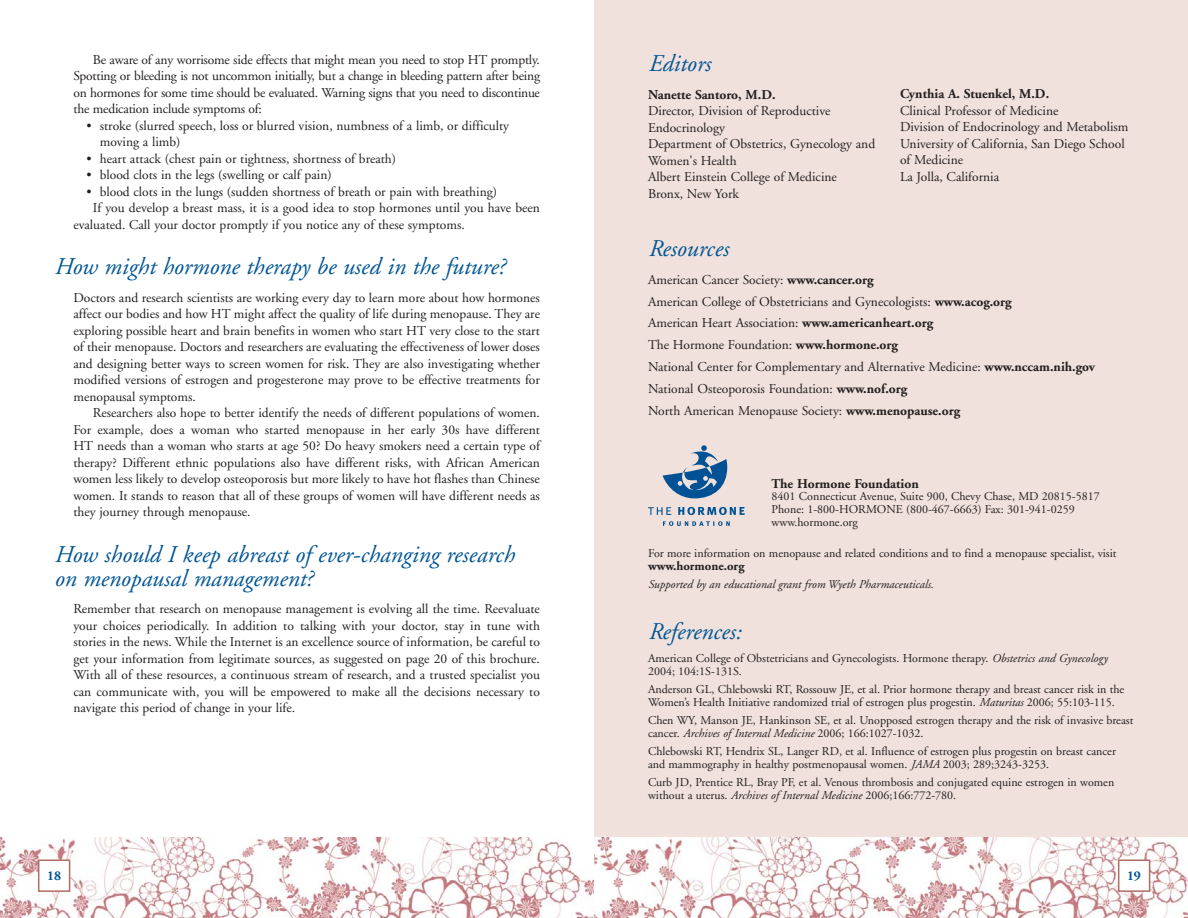
<style>
.page{position:relative;width:1188px;height:918px;background:#fff}
.page>*{position:absolute;margin:0;border:0;box-sizing:border-box;transform-origin:0 0}
.t1{font:italic 24px/24px "Adobe Garamond";color:#005595}
.t2{font:13.5px/16.5px "Adobe Garamond";color:#231f20;text-align:justify}
.t3{font:700 13.5px "Adobe Garamond";color:#231f20}
.t4{font:700 13.5px "Adobe Garamond";color:#005595}
.t5{font:700 12.75px "Adobe Garamond";color:#231f20}
.t6{font:12px/12.8px "Adobe Garamond";color:#231f20}
.t7{font:italic 12px "Adobe Garamond";color:#231f20}
.s1{font-weight:700}
.s2{font-style:italic}
</style>
<div class="page">
<div style="left:594px;top:0;width:594px;height:840px;background:#f0e1dc"></div>
<img style="left:594px;top:837px;width:594px;height:81px">
<div style="left:1119px;top:861px;width:30px;height:29px;background:#fff"></div>
<div style="left:1118px;top:860px;width:32px;height:32px;border:2px solid #af6e65"></div>
<svg style="left:0;top:837px;width:594px;height:81px"></svg>
<div style="left:39px;top:861px;width:30px;height:29px;background:#fff"></div>
<div style="left:38px;top:860px;width:32px;height:32px;border:2px solid #af6e65"></div>
<svg style="left:648px;top:445px;width:97px;height:81px"></svg>
<p class="t2" style="left:73px;top:52px;width:468px;text-indent:19px">Be aware of any worrisome side effects that might mean you need to stop HT promptly.<br>Spotting or bleeding is not uncommon initially, but a change in bleeding pattern after being on hormones for some time should be evaluated. Warning signs that you need to discontinue the medication include symptoms of:</p>
<p class="t2" style="left:100px;top:118px;width:411px;text-indent:-13px">• stroke (slurred speech, loss or blurred vision, numbness of a limb, or difficulty moving a limb)</p>
<p class="t2" style="left:86px;top:151px;width:311px">• heart attack (chest pain or tightness, shortness of breath)</p>
<p class="t2" style="left:86px;top:168px;width:247px">• blood clots in the legs (swelling or calf pain)</p>
<p class="t2" style="left:86px;top:184px;width:412px">• blood clots in the lungs (sudden shortness of breath or pain with breathing)</p>
<p class="t2" style="left:93px;top:201px;width:449px">If you develop a breast mass, it is a good idea to stop hormones until you have been</p>
<p class="t2" style="left:73px;top:217px;width:393px">evaluated. Call your doctor promptly if you notice any of these symptoms.</p>
<h1 class="t1" style="left:54px;top:257px;width:452px">How might hormone therapy be used in the future?</h1>
<p class="t2" style="left:73px;top:290px;width:468px">Doctors and research scientists are working every day to learn more about how hormones affect our bodies and how HT might affect the quality of life during menopause. They are exploring possible heart and brain benefits in women who start HT very close to the start of their menopause. Doctors and researchers are evaluating the effectiveness of lower doses and designing better ways to screen women for risk. They are also investigating whether modified versions of estrogen and progesterone may prove to be effective treatments for menopausal symptoms.</p>
<p class="t2" style="left:73px;top:406px;width:468px;text-indent:19px">Researchers also hope to better identify the needs of different populations of women.<br>For example, does a woman who started menopause in her early 30s have different HT needs than a woman who starts at age 50? Do heavy smokers need a certain type of therapy? Different ethnic populations also have different risks, with African American women less likely to develop osteoporosis but more likely to have hot flashes than Chinese women. It stands to reason that all of these groups of women will have different needs as they journey through menopause.</p>
<h1 class="t1" style="left:54px;top:544px;width:462px">How should I keep abreast of ever-changing research on menopausal management?</h1>
<p class="t2" style="left:73px;top:602px;width:468px">Remember that research on menopause management is evolving all the time. Reevaluate your choices periodically. In addition to talking with your doctor, stay in tune with stories in the news. While the Internet is an excellence source of information, be careful to get your information from legitimate sources, as suggested on page 20 of this brochure.<br>With all of these resources, a continuous stream of research, and a trusted specialist you can communicate with, you will be empowered to make all the decisions necessary to navigate this period of change in your life.</p>
<h1 class="t1" style="left:648px;top:54px;width:64px">Editors</h1>
<p class="t3" style="left:648px;top:89px;width:129px">Nanette Santoro, M.D.</p>
<p class="t2" style="left:648px;top:104px;width:229px;text-align:left">Director, Division of Reproductive<br>Endocrinology<br>Department of Obstetrics, Gynecology and<br>Women's Health<br>Albert Einstein College of Medicine<br>Bronx, New York</p>
<p class="t3" style="left:900px;top:89px;width:151px">Cynthia A. Stuenkel, M.D.</p>
<p class="t2" style="left:900px;top:103px;width:230px;text-align:left">Clinical Professor of Medicine<br>Division of Endocrinology and Metabolism<br>University of California, San Diego School of Medicine<br>La Jolla, California</p>
<h1 class="t1" style="left:648px;top:239px;width:82px">Resources</h1>
<p class="t2" style="left:648px;top:270px;width:449px;line-height:21.9px;text-align:left">American Cancer Society: <span class="s1">www.cancer.org<br></span>American College of Obstetricians and Gynecologists: <span class="s1">www.acog.org<br></span>American Heart Association: <span class="s1">www.americanheart.org<br></span>The Hormone Foundation: <span class="s1">www.hormone.org<br></span>National Center for Complementary and Alternative Medicine: <span class="s1">www.nccam.nih.gov </span>National Osteoporosis Foundation: <span class="s1">www.nof.org<br></span>North American Menopause Society: <span class="s1">www.menopause.org</span></p>
<p class="t3" style="left:772px;top:478px;width:149px">The Hormone Foundation</p>
<p class="t6" style="left:772px;top:491px;width:330px">8401 Connecticut Avenue, Suite 900, Chevy Chase, MD 20815-5817<br>Phone: 1-800-HORMONE (800-467-6663) Fax: 301-941-0259 www.hormone.org</p>
<p class="t6" style="left:648px;top:548px;width:470px">For more information on menopause and related conditions and to find a menopause specialist, visit</p>
<p class="t5" style="left:648px;top:560px;width:98px">www.hormone.org</p>
<p class="t7" style="left:648px;top:579px;width:287px">Supported by an educational grant from Wyeth Pharmaceuticals.</p>
<h1 class="t1" style="left:648px;top:621px;width:95px">References:</h1>
<p class="t6" style="left:648px;top:653px;width:461px">American College of Obstetricians and Gynecologists. Hormone therapy. <span class="s2">Obstetrics and Gynecology<br></span>2004; 104:1S-131S.</p>
<p class="t6" style="left:648px;top:684px;width:478px">Anderson GL, Chlebowski RT, Rossouw JE, et al. Prior hormone therapy and breast cancer risk in the<br>Women’s Health Initiative randomized trial of estrogen plus progestin. <span class="s2">Maturitas</span> 2006; 55:103-115.</p>
<p class="t6" style="left:648px;top:715px;width:487px">Chen WY, Manson JE, Hankinson SE, et al. Unopposed estrogen therapy and the risk of invasive breast cancer. <span class="s2">Archives of Internal Medicine</span> 2006; 166:1027-1032.</p>
<p class="t6" style="left:648px;top:746px;width:470px">Chlebowski RT, Hendrix SL, Langer RD, et al. Influence of estrogen plus progestin on breast cancer and mammography in healthy postmenopausal women. <span class="s2">JAMA</span> 2003; 289;3243-3253.</p>
<p class="t6" style="left:648px;top:777px;width:468px">Curb JD, Prentice RL, Bray PF, et al. Venous thrombosis and conjugated equine estrogen in women without a uterus. <span class="s2">Archives of Internal Medicine</span> 2006;166:772-780.</p>
<p class="t4" style="left:47px;top:870px;width:15px">18</p>
<p class="t4" style="left:1127px;top:870px;width:15px">19</p>
</div>
